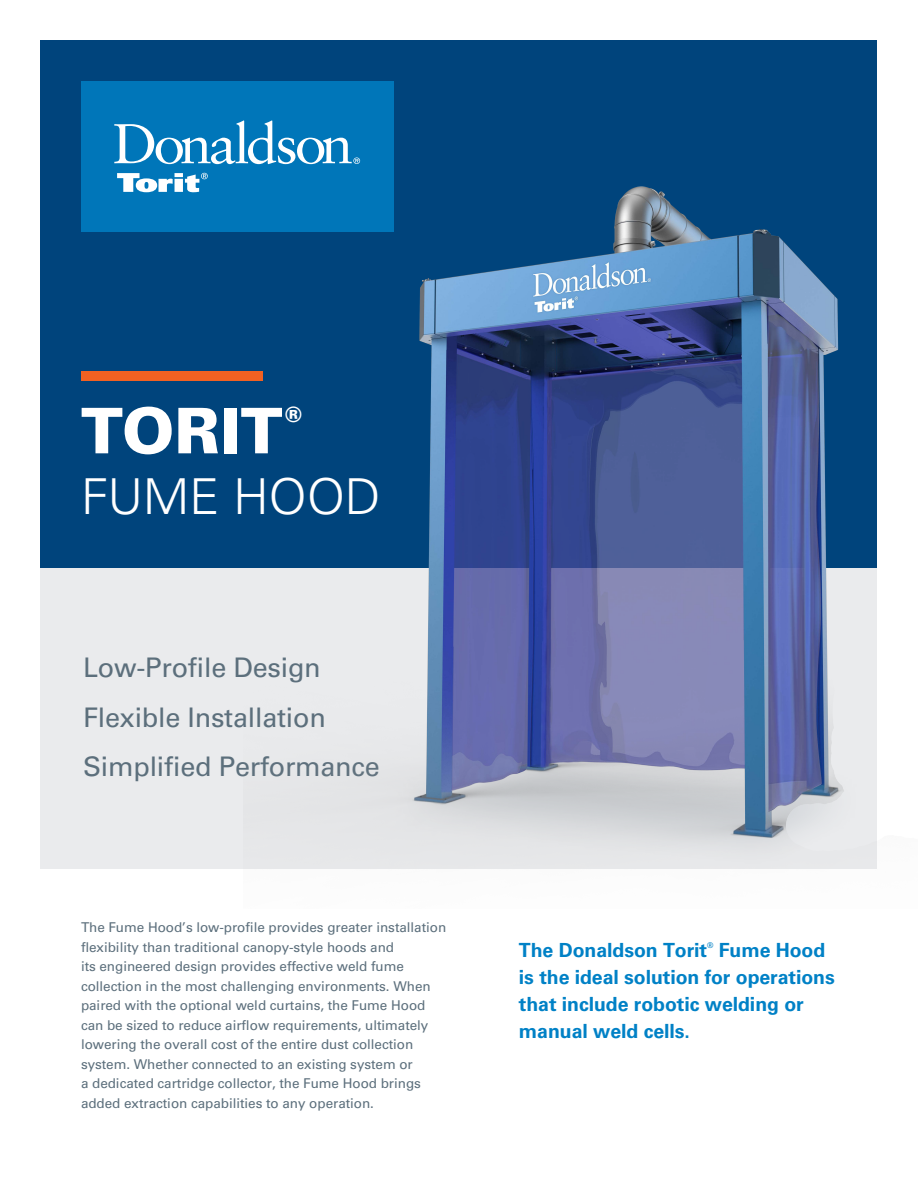
<style>
.page{position:relative;width:918px;height:1188px;background:#fff}
.page>*{position:absolute;margin:0;border:0;box-sizing:border-box;transform-origin:0 0}
.t1{font:900 63px "Univers LT Std";letter-spacing:-.005em;color:#fff}
.t2{font:300 49.5px "Univers LT Std";letter-spacing:-.01em;color:#fff}
.t3{font:27px/49.5px "Univers LT Std";letter-spacing:-.01em;color:#5c6f7c}
.t4{font:900 21px "Univers LT Std";color:#fff}
.t5{font:700 19.5px/27px "Univers LT Std";letter-spacing:-.005em;color:#0081c6}
.t6{font:13.5px/19.5px "Univers LT Std";letter-spacing:-.005em;color:#5c6f7c}
.t7{font:700 7.8px "Univers LT Std";color:#0081c6}
</style>
<div class="page">
<div style="left:40px;top:331px;width:838px;height:537px;background:#eaebed"></div>
<div style="left:40px;top:40px;width:838px;height:528px;background:#00447c"></div>
<div style="left:81px;top:81px;width:312px;height:151px;background:#0076b9"></div>
<svg style="left:117px;top:173px;width:91px;height:19px"></svg>
<svg style="left:114px;top:120px;width:232px;height:44px"></svg>
<div style="left:81px;top:372px;width:181px;height:9px;background:#f16122"></div>
<img style="left:244px;top:140px;width:634px;height:729px">
<h1 class="t1" style="left:81px;top:391px;width:203px">TORIT</h1>
<h3 class="t4" style="left:285px;top:401px;width:18px">®</h3>
<h2 class="t2" style="left:81px;top:467px;width:301px">FUME HOOD</h2>
<h3 class="t3" style="left:83px;top:643px;width:298px">Low-Profile Design<br>Flexible Installation<br>Simplified Performance</h3>
<p class="t6" style="left:81px;top:918px;width:367px">The Fume Hood’s low-profile provides greater installation flexibility than traditional canopy-style hoods and<br>its engineered design provides effective weld fume collection in the most challenging environments. When paired with the optional weld curtains, the Fume Hood can be sized to reduce airflow requirements, ultimately lowering the overall cost of the entire dust collection system. Whether connected to an existing system or<br>a dedicated cartridge collector, the Fume Hood brings added extraction capabilities to any operation.</p>
<h3 class="t5" style="left:519px;top:937px;width:190px">The Donaldson Torit</h3>
<p class="t7" style="left:707px;top:941px;width:8px">®</p>
<h3 class="t5" style="left:519px;top:937px;width:317px;text-indent:200px">Fume Hood is the ideal solution for operations that include robotic welding or manual weld cells.</h3>
</div>
